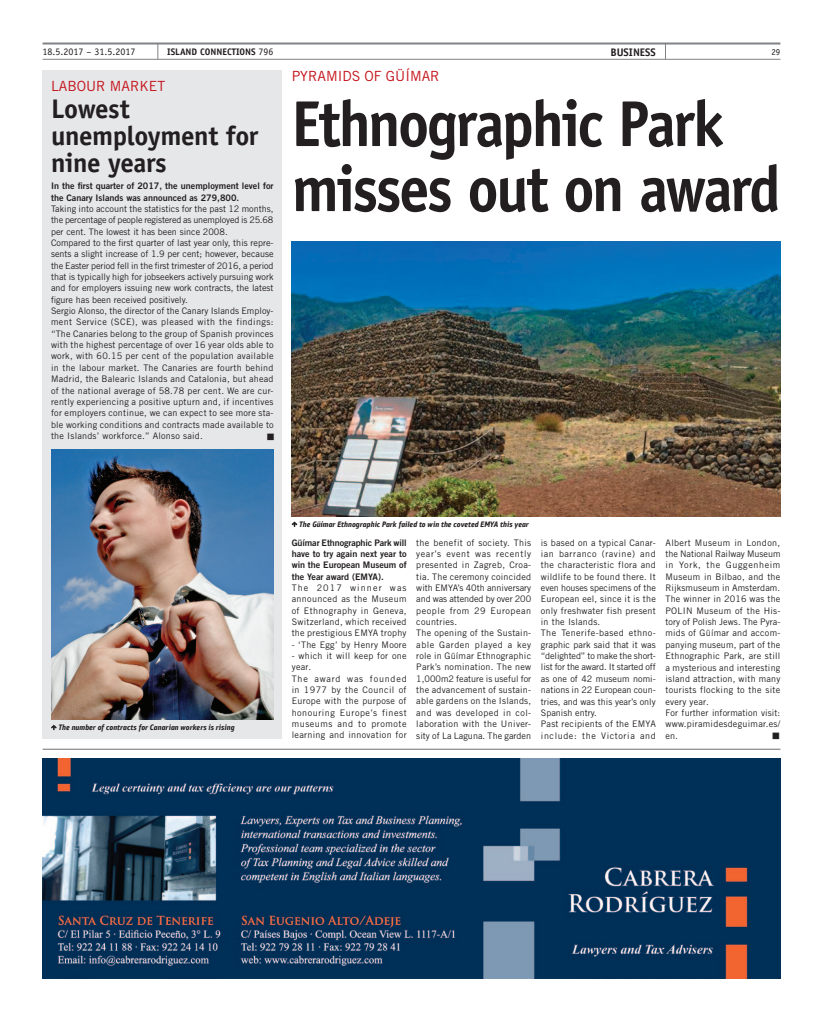
<style>
.page{position:relative;width:823px;height:1021px;background:#fff}
.page>*{position:absolute;margin:0;border:0;box-sizing:border-box;transform-origin:0 0}
.t1{font:700 65px/65px "Officina Sans Std";letter-spacing:-.04em;color:#231f20;scale:.93 1}
.t2{font:700 27px/27px "Officina Sans Std";letter-spacing:-.015em;color:#231f20}
.t3{font:14px "Trade Gothic LT Std";color:#c4121a}
.t4{font:700 11px "Officina Sans Std";color:#231f20}
.t5{font:10px "Officina Sans Std";color:#231f20}
.t6{font:700 9.5px "Officina Sans Std";color:#231f20}
.t7{font:9px/11.3px "Trade Gothic LT Std";letter-spacing:.025em;color:#231f20}
.t8{font:9px/11.3px "Trade Gothic LT Std Bd 2";color:#231f20}
.t9{font:9px/11.3px "Trade Gothic LT Std";letter-spacing:.045em;color:#231f20}
.t10{font:9px "Officina Sans Std";color:#231f20}
.t11{font:italic 700 8px "PF Bulletin Sans Pro";color:#231f20;scale:.95 1}
.t12{font:7px "Zapf Dingbats IT Cby BT";color:#231f20}
.s1{font-weight:400;font-size:10px}
</style>
<div class="page">
<hr style="left:43px;top:59px;width:737px;height:1px;background:#808285">
<hr style="left:43px;top:42px;width:737px;height:2px;background:#808285">
<svg style="left:157px;top:44px;width:1px;height:15px"></svg>
<hr style="left:43px;top:748px;width:737px;height:1px;background:#6c6d70">
<img style="left:43px;top:758px;width:737px;height:220px">
<div style="left:43px;top:71px;width:239px;height:668px;background:#e6e7e9"></div>
<img style="left:51px;top:449px;width:222px;height:270px">
<img style="left:291px;top:241px;width:489px;height:275px">
<svg style="left:51px;top:724px;width:6px;height:7px"></svg>
<svg style="left:291px;top:521px;width:7px;height:6px"></svg>
<p class="t5" style="left:43px;top:46px;width:94px">18.5.2017 – 31.5.2017</p>
<p class="t6" style="left:167px;top:46px;width:108px">ISLAND CONNECTIONS <span class="s1">796</span></p>
<p class="t4" style="left:610px;top:45px;width:47px">BUSINESS</p>
<p class="t10" style="left:771px;top:47px;width:10px">29</p>
<h3 class="t3" style="left:51px;top:77px;width:18px">Labour</h3>
<h3 class="t3" style="left:110px;top:77px;width:10px">market</h3>
<h2 class="t2" style="left:51px;top:95px;width:209px">Lowest unemployment for nine years</h2>
<p class="t8" style="left:51px;top:180px;width:224px">In the first quarter of 2017, the unemployment level for the Canary Islands was announced as 279,800.</p>
<p class="t7" style="left:51px;top:203px;width:224px">Taking into account the statistics for the past 12 months, the percentage of people registered as unemployed is 25.68 per cent. The lowest it has been since 2008.<br>Compared to the first quarter of last year only, this repre&shy;sents a slight increase of 1.9 per cent; however, because the Easter period fell in the first trimester of 2016, a period that is typically high for jobseekers actively pursuing work and for employers issuing new work contracts, the latest figure has been received positively.<br>Sergio Alonso, the director of the Canary Islands Employ&shy;ment Service (SCE), was pleased with the findings: “The Canaries belong to the group of Spanish provinces with the highest percentage of over 16 year olds able to work, with 60.15 per cent of the population available in the labour market. The Canaries are fourth behind Madrid, the Balearic Islands and Catalonia, but ahead of the national average of 58.78 per cent. We are cur&shy;rently experiencing a positive upturn and, if incentives for employers continue, we can expect to see more sta&shy;ble working conditions and contracts made available to the Islands’ workforce.” Alonso said.</p>
<h3 class="t3" style="left:291px;top:68px;width:18px">Pyrami</h3>
<h3 class="t3" style="left:342px;top:68px;width:78px">ds of Güímar</h3>
<h1 class="t1" style="left:291px;top:91px;width:526px">Ethnographic Park misses out on award</h1>
<p class="t12" style="left:267px;top:433px;width:8px">■</p>
<p class="t11" style="left:98px;top:722px;width:25px">□ □■▼</p>
<p class="t11" style="left:130px;top:722px;width:17px">▼▲ □</p>
<p class="t11" style="left:158px;top:722px;width:35px">■ ■ □</p>
<p class="t11" style="left:203px;top:722px;width:30px">▲ ▲ ▲ ■</p>
<p class="t11" style="left:341px;top:519px;width:17px">▼ ■□</p>
<p class="t11" style="left:407px;top:519px;width:40px">● ▼□ ■ ▼</p>
<p class="t11" style="left:456px;top:519px;width:16px">□❖ ▼</p>
<p class="t8" style="left:291px;top:536px;width:116px;text-align:justify">Güímar Ethnographic Park will have to try again next year to win the European Museum of the Year award (EMYA).</p>
<p class="t7" style="left:291px;top:582px;width:116px;text-align:justify">The 2017 winner was announced as the Museum of Ethnography in Geneva, Switzerland, which received the prestigious EMYA trophy</p>
<p class="t7" style="left:291px;top:638px;width:116px">- ‘The Egg’ by Henry Moore</p>
<p class="t9" style="left:291px;top:650px;width:116px">- which it will keep for one year.<br>The award was founded in 1977 by the Council of<br>Europe with the purpose of honouring Europe’s finest museums and to promote learning and innovation for</p>
<p class="t7" style="left:416px;top:536px;width:116px">the benefit of society. This year’s event was recently presented in Zagreb, Croa&shy;tia. The ceremony coincided with EMYA’s 40th anniversary and was attended by over 200 people from 29 European countries.<br>The opening of the Sustain&shy;able Garden played a key role in Güímar Ethnographic<br>Park’s nomination. The new<br>1,000m2 feature is useful for the advancement of sustain&shy;able gardens on the Islands, and was developed in col&shy;laboration with the Univer&shy;sity of La Laguna. The garden</p>
<p class="t7" style="left:540px;top:536px;width:116px">is based on a typical Canar&shy;ian barranco (ravine) and the characteristic flora and wildlife to be found there. It even houses specimens of the<br>European eel, since it is the only freshwater fish present in the Islands.<br>The Tenerife-based ethno&shy;graphic park said that it was “delighted” to make the short&shy;list for the award. It started off as one of 42 museum nomi&shy;nations in 22 European coun&shy;tries, and was this year’s only<br>Spanish entry.<br>Past recipients of the EMYA include: the Victoria and</p>
<p class="t7" style="left:665px;top:536px;width:116px">Albert Museum in London, the National Railway Museum in York, the Guggenheim<br>Museum in Bilbao, and the<br>Rijksmuseum in Amsterdam.<br>The winner in 2016 was the<br>POLIN Museum of the His&shy;tory of Polish Jews. The Pyra&shy;mids of Güímar and accom&shy;panying museum, part of the<br>Ethnographic Park, are still a mysterious and interesting island attraction, with many tourists flocking to the site every year.<br>For further information visit: www.piramidesdeguimar.es/ en.</p>
<p class="t12" style="left:772px;top:732px;width:8px">■</p>
</div>
